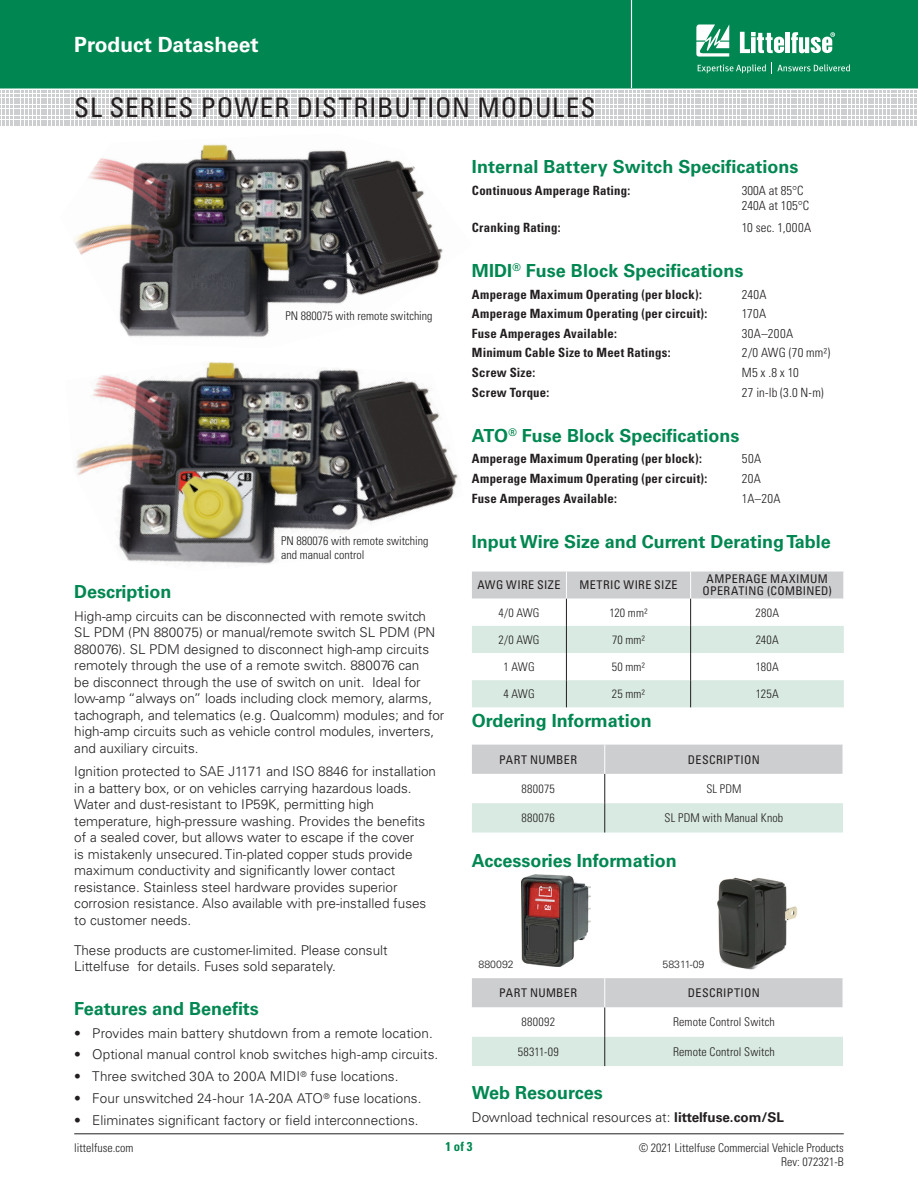
<style>
.page{position:relative;width:918px;height:1188px;background:#fff}
.page>*{position:absolute;margin:0;border:0;box-sizing:border-box;transform-origin:0 0}
.Head_Large{font:condensed 27px "Univers LT Std";letter-spacing:.03em;color:#231f20}
.t1{font:700 21px "Univers LT Std";color:#fff}
.Green_Subheads{font:700 18px "Univers LT Std";color:#008751}
.Specifications{font:700 18px "Univers LT Std";color:#008751}
.Body_text{font:300 13.5px/16.5px "Univers LT Std";color:#231f20}
.Specifications-2{font:700 condensed 12.75px "Univers LT Std";letter-spacing:.015em;color:#231f20}
.Specifications-3{font:300 condensed 12.75px "Univers LT Std";letter-spacing:.015em;color:#231f20}
.t2{font:700 condensed 12.75px "Univers LT Std";color:#008751}
.Chart_Body{font:300 condensed 12px "Univers LT Std";letter-spacing:.01em;color:#231f20}
.Green_Subheads-2{font:300 condensed 12px/13.5px "Univers LT Std";color:#231f20;text-align:right}
.Chart_Body-2{font:condensed 12px/12px "Univers LT Std";letter-spacing:.03em;color:#231f20;text-align:center}
.Body_text-2{font:300 10.5px "Univers LT Std";color:#231f20}
.s1{font-weight:700}
</style>
<div class="page">
<div style="left:0;top:0;width:918px;height:88px;background:#008751"></div>
<hr style="left:631px;top:0;width:1px;height:88px;background:#fff">
<hr style="left:74px;top:1134px;width:770px;height:1px;background:#231f20">
<svg style="left:0;top:91px;width:917px;height:35px"></svg>
<svg style="left:696px;top:24px;width:33px;height:33px"></svg>
<hr style="left:786px;top:32px;width:4px;height:21px;background:#fff">
<svg style="left:791px;top:32px;width:44px;height:21px"></svg>
<svg style="left:740px;top:32px;width:44px;height:21px"></svg>
<svg style="left:698px;top:64px;width:68px;height:9px"></svg>
<svg style="left:772px;top:63px;width:78px;height:11px"></svg>
<img style="left:76px;top:362px;width:382px;height:202px">
<img style="left:74px;top:144px;width:369px;height:193px">
<svg style="left:472px;top:572px;width:372px;height:135px"></svg>
<svg style="left:472px;top:745px;width:371px;height:88px"></svg>
<hr style="left:605px;top:803px;width:1px;height:30px;background:#231f20">
<svg style="left:472px;top:978px;width:371px;height:88px"></svg>
<img style="left:717px;top:877px;width:81px;height:93px">
<img style="left:522px;top:875px;width:69px;height:92px">
<h2 class="t1" style="left:74px;top:32px;width:186px">Product Datasheet</h2>
<p class="Head_Large" style="left:74px;top:91px;width:523px">SL SERIES POWER DISTRIBUTION MODULES</p>
<p class="Green_Subheads-2" style="left:285px;top:309px;width:149px">PN 880075 with remote switching</p>
<p class="Green_Subheads-2" style="left:281px;top:534px;width:149px;line-height:14.4px;text-align:left">PN 880076 with remote switching and manual control</p>
<p class="Green_Subheads" style="left:74px;top:581px;width:99px">Description</p>
<p class="Body_text" style="left:74px;top:608px;width:372px">High-amp circuits can be disconnected with remote switch SL PDM (PN 880075) or manual/remote switch SL PDM (PN 880076). SL PDM designed to disconnect high-amp circuits remotely through the use of a remote switch. 880076 can<br>be disconnect through the use of switch on unit. Ideal for low-amp “always on” loads including clock memory, alarms, tachograph, and telematics (e.g. Qualcomm) modules; and for high-amp circuits such as vehicle control modules, inverters, and auxiliary circuits.</p>
<p class="Body_text" style="left:74px;top:763px;width:363px">Ignition protected to SAE J1171 and ISO 8846 for installation in a battery box, or on vehicles carrying hazardous loads.<br>Water and dust-resistant to IP59K, permitting high temperature, high-pressure washing. Provides the benefits of a sealed cover, but allows water to escape if the cover<br>is mistakenly unsecured. Tin-plated copper studs provide maximum conductivity and significantly lower contact resistance. Stainless steel hardware provides superior corrosion resistance. Also available with pre-installed fuses to customer needs.</p>
<p class="Body_text" style="left:74px;top:942px;width:315px">These products are customer-limited. Please consult<br>Littelfuse for details. Fuses sold separately.</p>
<p class="Green_Subheads" style="left:74px;top:998px;width:186px">Features and Benefits</p>
<p class="Body_text" style="left:74px;top:1024px;width:360px">• Provides main battery shutdown from a remote location.</p>
<p class="Body_text" style="left:74px;top:1046px;width:366px">• Optional manual control knob switches high-amp circuits.</p>
<p class="Body_text" style="left:74px;top:1068px;width:326px">• Three switched 30A to 200A MIDI<sup>®</sup> fuse locations.</p>
<p class="Body_text" style="left:74px;top:1090px;width:349px">• Four unswitched 24-hour 1A-20A ATO<sup>®</sup> fuse locations.</p>
<p class="Body_text" style="left:74px;top:1112px;width:346px">• Eliminates significant factory or field interconnections.</p>
<p class="Specifications" style="left:472px;top:157px;width:328px">Internal Battery Switch Specifications</p>
<p class="Specifications-2" style="left:472px;top:183px;width:160px">Continuous Amperage Rating:</p>
<p class="Specifications-3" style="left:742px;top:183px;width:63px">300A at 85°C</p>
<p class="Specifications-3" style="left:742px;top:198px;width:69px">240A at 105°C</p>
<p class="Specifications-2" style="left:472px;top:220px;width:90px">Cranking Rating:</p>
<p class="Specifications-3" style="left:742px;top:220px;width:71px">10 sec. 1,000A</p>
<p class="Specifications" style="left:472px;top:260px;width:273px">MIDI<sup>®</sup> Fuse Block Specifications</p>
<p class="Specifications-2" style="left:472px;top:286px;width:231px">Amperage Maximum Operating (per block):</p>
<p class="Specifications-3" style="left:742px;top:287px;width:26px">240A</p>
<p class="Specifications-2" style="left:472px;top:306px;width:237px">Amperage Maximum Operating (per circuit):</p>
<p class="Specifications-3" style="left:742px;top:306px;width:26px">170A</p>
<p class="Specifications-2" style="left:472px;top:325px;width:147px">Fuse Amperages Available:</p>
<p class="Specifications-3" style="left:742px;top:326px;width:53px">30A–200A</p>
<p class="Specifications-2" style="left:472px;top:345px;width:200px">Minimum Cable Size to Meet Ratings:</p>
<p class="Specifications-3" style="left:742px;top:345px;width:90px">2/0 AWG (70 mm²)</p>
<p class="Specifications-2" style="left:472px;top:365px;width:65px">Screw Size:</p>
<p class="Specifications-3" style="left:742px;top:365px;width:58px">M5 x .8 x 10</p>
<p class="Specifications-2" style="left:472px;top:384px;width:79px">Screw Torque:</p>
<p class="Specifications-3" style="left:742px;top:384px;width:83px">27 in-lb (3.0 N-m)</p>
<p class="Specifications" style="left:472px;top:425px;width:269px">ATO<sup>®</sup> Fuse Block Specifications</p>
<p class="Specifications-2" style="left:472px;top:451px;width:231px">Amperage Maximum Operating (per block):</p>
<p class="Specifications-3" style="left:742px;top:451px;width:21px">50A</p>
<p class="Specifications-2" style="left:472px;top:471px;width:237px">Amperage Maximum Operating (per circuit):</p>
<p class="Specifications-3" style="left:742px;top:471px;width:21px">20A</p>
<p class="Specifications-2" style="left:472px;top:491px;width:147px">Fuse Amperages Available:</p>
<p class="Specifications-3" style="left:742px;top:491px;width:40px">1A–20A</p>
<p class="Green_Subheads" style="left:472px;top:531px;width:360px">Input Wire Size and Current Derating Table</p>
<p class="Chart_Body-2" style="left:477px;top:579px;width:85px">AWG WIRE SIZE</p>
<p class="Chart_Body-2" style="left:579px;top:579px;width:100px">METRIC WIRE SIZE</p>
<p class="Chart_Body-2" style="left:703px;top:573px;width:131px">AMPERAGE MAXIMUM<br>OPERATING (COMBINED)</p>
<p class="Chart_Body" style="left:499px;top:605px;width:42px">4/0 AWG</p>
<p class="Chart_Body" style="left:609px;top:605px;width:40px">120 mm²</p>
<p class="Chart_Body" style="left:756px;top:605px;width:25px">280A</p>
<p class="Chart_Body" style="left:499px;top:632px;width:43px">2/0 AWG</p>
<p class="Chart_Body" style="left:612px;top:632px;width:35px">70 mm²</p>
<p class="Chart_Body" style="left:756px;top:632px;width:25px">240A</p>
<p class="Chart_Body" style="left:503px;top:660px;width:33px">1 AWG</p>
<p class="Chart_Body" style="left:612px;top:660px;width:35px">50 mm²</p>
<p class="Chart_Body" style="left:756px;top:660px;width:24px">180A</p>
<p class="Chart_Body" style="left:503px;top:687px;width:33px">4 AWG</p>
<p class="Chart_Body" style="left:612px;top:687px;width:35px">25 mm²</p>
<p class="Chart_Body" style="left:756px;top:687px;width:24px">125A</p>
<p class="Green_Subheads" style="left:472px;top:710px;width:181px">Ordering Information</p>
<p class="Chart_Body-2" style="left:499px;top:753px;width:79px">PART NUMBER</p>
<p class="Chart_Body-2" style="left:688px;top:753px;width:73px">DESCRIPTION</p>
<p class="Chart_Body" style="left:522px;top:781px;width:35px">880075</p>
<p class="Chart_Body" style="left:706px;top:781px;width:37px">SL PDM</p>
<p class="Chart_Body" style="left:522px;top:811px;width:35px">880076</p>
<p class="Chart_Body" style="left:665px;top:811px;width:120px">SL PDM with Manual Knob</p>
<p class="Green_Subheads" style="left:472px;top:850px;width:206px">Accessories Information</p>
<p class="Body_text-2" style="left:479px;top:958px;width:37px">880092</p>
<p class="Body_text-2" style="left:663px;top:958px;width:43px">58311-09</p>
<p class="Chart_Body-2" style="left:499px;top:987px;width:79px">PART NUMBER</p>
<p class="Chart_Body-2" style="left:688px;top:987px;width:73px">DESCRIPTION</p>
<p class="Chart_Body" style="left:521px;top:1015px;width:35px">880092</p>
<p class="Chart_Body" style="left:673px;top:1015px;width:103px">Remote Control Switch</p>
<p class="Chart_Body" style="left:518px;top:1044px;width:42px">58311-09</p>
<p class="Chart_Body" style="left:673px;top:1044px;width:103px">Remote Control Switch</p>
<p class="Green_Subheads" style="left:472px;top:1082px;width:132px">Web Resources</p>
<p class="Body_text" style="left:472px;top:1109px;width:314px">Download technical resources at: <span class="s1">littelfuse.com/SL</span></p>
<p class="Green_Subheads-2" style="left:74px;top:1141px;width:61px">littelfuse.com</p>
<p class="t2" style="left:445px;top:1139px;width:29px">1 of 3</p>
<p class="Green_Subheads-2" style="left:639px;top:1141px;width:207px">© 2021 Littelfuse Commercial Vehicle Products<br>Rev: 072321-B</p>
</div>
